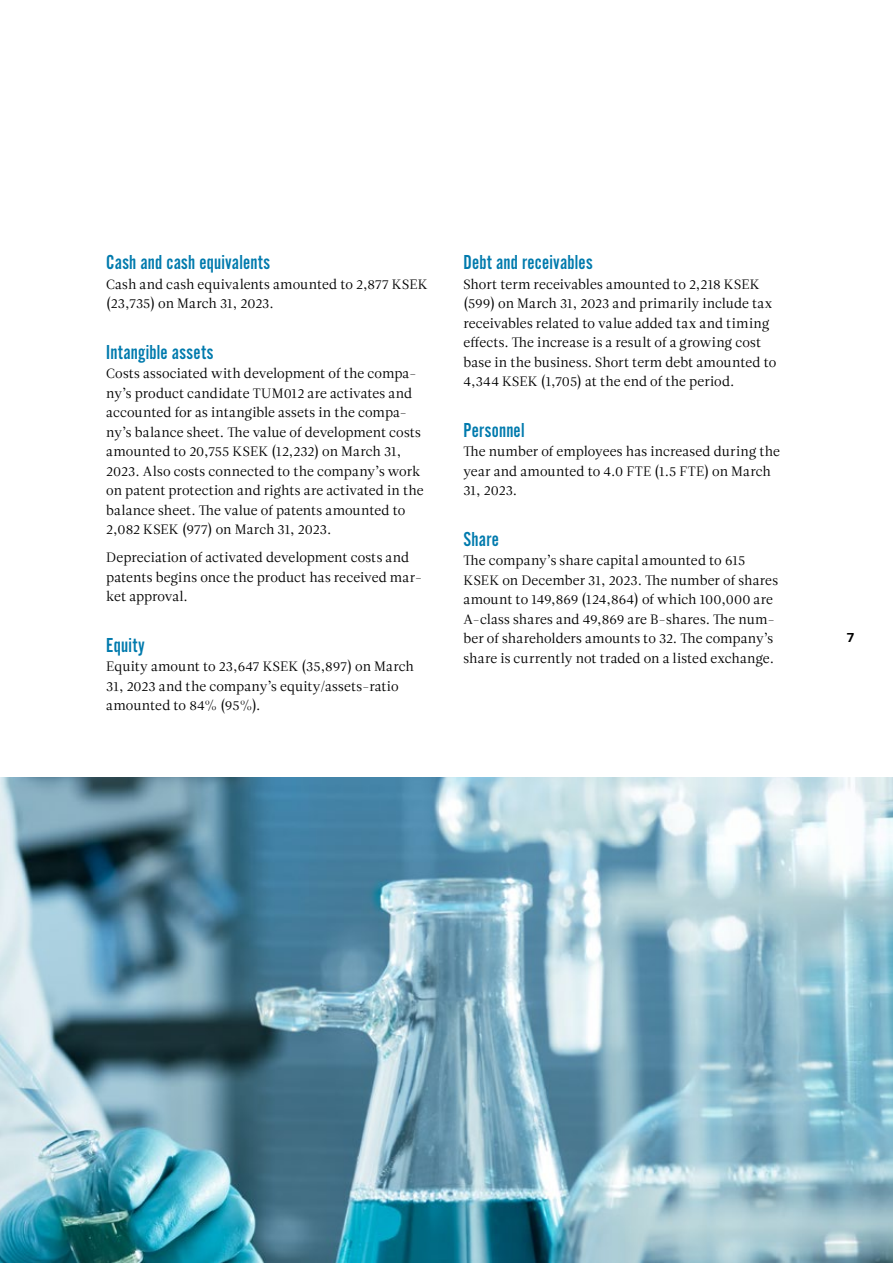
<style>
.page{position:relative;width:893px;height:1263px;background:#fff}
.page>*{position:absolute;margin:0;border:0;box-sizing:border-box;transform-origin:0 0}
.t1{font:21px "Alternate Got No 2 D";letter-spacing:.01em;color:#007aad}
.t2{font:13.5px/19.5px "Leitura Roman 1";color:#000}
.t3{font:700 13.5px "Foundry Sterling OT3";color:#000}
</style>
<div class="page">
<img style="left:0;top:778px;width:893px;height:485px">
<h1 class="t1" style="left:106px;top:251px;width:165px">Cash and cash equivalents</h1>
<p class="t2" style="left:106px;top:274px;width:323px">Cash and cash equivalents amounted to 2,877 KSEK (23,735) on March 31, 2023.</p>
<h1 class="t1" style="left:106px;top:341px;width:109px">Intangible assets</h1>
<p class="t2" style="left:106px;top:363px;width:319px">Costs associated with development of the compa&shy;ny’s product candidate TUM012 are activates and accounted for as intangible assets in the compa&shy;ny’s balance sheet. The value of development costs amounted to 20,755 KSEK (12,232) on March 31, 2023. Also costs connected to the company’s work on patent protection and rights are activated in the balance sheet. The value of patents amounted to 2,082 KSEK (977) on March 31, 2023.</p>
<p class="t2" style="left:106px;top:547px;width:317px">Depreciation of activated development costs and patents begins once the product has received mar&shy;ket approval.</p>
<h1 class="t1" style="left:106px;top:634px;width:40px">Equity</h1>
<p class="t2" style="left:106px;top:657px;width:309px">Equity amount to 23,647 KSEK (35,897) on March<br>31, 2023 and the company’s equity/assets-ratio amounted to 84% (95%).</p>
<h1 class="t1" style="left:463px;top:251px;width:131px">Debt and receivables</h1>
<p class="t2" style="left:463px;top:274px;width:314px">Short term receivables amounted to 2,218 KSEK (599) on March 31, 2023 and primarily include tax receivables related to value added tax and timing effects. The increase is a result of a growing cost base in the business. Short term debt amounted to 4,344 KSEK (1,705) at the end of the period.</p>
<h1 class="t1" style="left:463px;top:419px;width:62px">Personnel</h1>
<p class="t2" style="left:463px;top:441px;width:318px">The number of employees has increased during the year and amounted to 4.0 FTE (1.5 FTE) on March<br>31, 2023.</p>
<h1 class="t1" style="left:463px;top:528px;width:37px">Share</h1>
<p class="t2" style="left:463px;top:550px;width:316px">The company’s share capital amounted to 615<br>KSEK on December 31, 2023. The number of shares amount to 149,869 (124,864) of which 100,000 are A-class shares and 49,869 are B-shares. The num&shy;ber of shareholders amounts to 32. The company’s share is currently not traded on a listed exchange.</p>
<p class="t3" style="left:846px;top:626px;width:10px">7</p>
</div>
